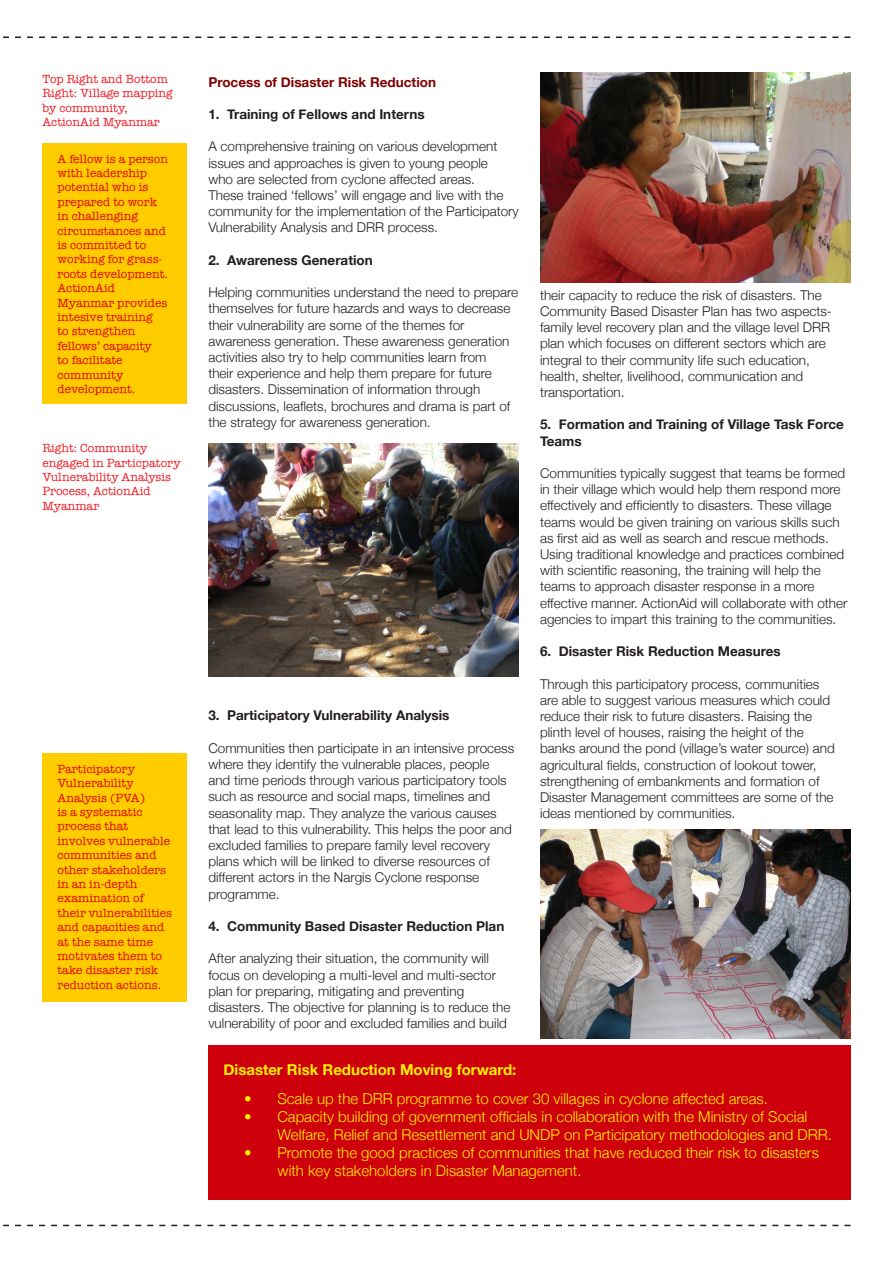
<style>
.page{position:relative;width:893px;height:1263px;background:#fff}
.page>*{position:absolute;margin:0;border:0;box-sizing:border-box;transform-origin:0 0}
.t1{font:300 15px "Helvetica Neue";color:#fff101}
.t2{font:700 15px "Helvetica Neue";color:#fff101}
.t3{font:300 13.5px/16.2px "Helvetica Neue";color:#231f20}
.t4{font:700 13.5px/16.2px "Helvetica Neue";color:#231f20}
.t5{font:700 13.5px "Helvetica Neue";color:#800000}
.t6{font:12px/14.4px "American Typewriter";color:#dd0806}
.t7{font:12px/14.4px "American Typewriter";color:#ee1c24}
</style>
<div class="page">
<svg style="left:3px;top:37px;width:847px;height:1px"></svg>
<svg style="left:3px;top:1225px;width:847px;height:1px"></svg>
<div style="left:43px;top:753px;width:144px;height:248px;background:#fc0"></div>
<div style="left:208px;top:1045px;width:642px;height:154px;background:#ce000c"></div>
<img style="left:540px;top:72px;width:310px;height:211px">
<img style="left:208px;top:444px;width:311px;height:232px">
<div style="left:43px;top:143px;width:144px;height:261px;background:#fc0"></div>
<img style="left:540px;top:829px;width:310px;height:210px">
<p class="t7" style="left:43px;top:72px;width:132px">Top Right and Bottom<br>Right: Village mapping by community,<br>ActionAid Myanmar</p>
<p class="t6" style="left:58px;top:151px;width:112px">A fellow is a person with leadership potential who is prepared to work in challenging circumstances and is committed to working for grass&shy;roots development.<br>ActionAid<br>Myanmar provides intesive training<br>to strengthen fellows’ capacity<br>to facilitate community development.</p>
<p class="t7" style="left:43px;top:441px;width:140px">Right: Community engaged in Particpatory<br>Vulnerability Analysis<br>Process, ActionAid<br>Myanmar</p>
<p class="t6" style="left:58px;top:762px;width:116px">Participatory<br>Vulnerability<br>Analysis (PVA)<br>is a systematic process that involves vulnerable communities and other stakeholders in an in-depth examination of their vulnerabilities and capacities and at the same time motivates them to take disaster risk reduction actions.</p>
<p class="t5" style="left:208px;top:73px;width:229px">Process of Disaster Risk Reduction</p>
<p class="t4" style="left:208px;top:106px;width:218px">1. Training of Fellows and Interns</p>
<p class="t3" style="left:208px;top:138px;width:312px">A comprehensive training on various development issues and approaches is given to young people<br>who are selected from cyclone affected areas.<br>These trained ‘fellows’ will engage and live with the community for the implementation of the Participatory Vulnerability Analysis and DRR process.</p>
<p class="t4" style="left:208px;top:252px;width:166px">2. Awareness Generation</p>
<p class="t3" style="left:208px;top:284px;width:311px">Helping communities understand the need to prepare themselves for future hazards and ways to decrease their vulnerability are some of the themes for awareness generation. These awareness generation activities also try to help communities learn from<br>their experience and help them prepare for future disasters. Dissemination of information through discussions, leaflets, brochures and drama is part of the strategy for awareness generation.</p>
<p class="t3" style="left:540px;top:287px;width:293px">their capacity to reduce the risk of disasters. The Community Based Disaster Plan has two aspects&shy;family level recovery plan and the village level DRR plan which focuses on different sectors which are integral to their community life such education, health, shelter, livelihood, communication and transportation.</p>
<p class="t4" style="left:540px;top:416px;width:305px">5. Formation and Training of Village Task Force<br>Teams</p>
<p class="t3" style="left:540px;top:465px;width:309px">Communities typically suggest that teams be formed in their village which would help them respond more effectively and efficiently to disasters. These village teams would be given training on various skills such as first aid as well as search and rescue methods.<br>Using traditional knowledge and practices combined with scientific reasoning, the training will help the teams to approach disaster response in a more effective manner. ActionAid will collaborate with other agencies to impart this training to the communities.</p>
<p class="t4" style="left:540px;top:643px;width:242px">6. Disaster Risk Reduction Measures</p>
<p class="t3" style="left:540px;top:675px;width:296px">Through this participatory process, communities are able to suggest various measures which could reduce their risk to future disasters. Raising the plinth level of houses, raising the height of the banks around the pond (village’s water source) and agricultural fields, construction of lookout tower, strengthening of embankments and formation of Disaster Management committees are some of the ideas mentioned by communities.</p>
<p class="t4" style="left:208px;top:707px;width:243px">3. Participatory Vulnerability Analysis</p>
<p class="t3" style="left:208px;top:739px;width:307px">Communities then participate in an intensive process where they identify the vulnerable places, people and time periods through various participatory tools such as resource and social maps, timelines and seasonality map. They analyze the various causes that lead to this vulnerability. This helps the poor and excluded families to prepare family level recovery plans which will be linked to diverse resources of different actors in the Nargis Cyclone response programme.</p>
<p class="t4" style="left:208px;top:918px;width:297px">4. Community Based Disaster Reduction Plan</p>
<p class="t3" style="left:208px;top:950px;width:304px">After analyzing their situation, the community will focus on developing a multi-level and multi-sector plan for preparing, mitigating and preventing disasters. The objective for planning is to reduce the vulnerability of poor and excluded families and build</p>
<p class="t2" style="left:223px;top:1060px;width:295px">Disaster Risk Reduction Moving forward:</p>
<p class="t1" style="left:244px;top:1089px;width:525px">• Scale up the DRR programme to cover 30 villages in cyclone affected areas.</p>
<p class="t1" style="left:244px;top:1107px;width:564px">• Capacity building of government officials in collaboration with the Ministry of Social</p>
<p class="t1" style="left:278px;top:1125px;width:556px">Welfare, Relief and Resettlement and UNDP on Participatory methodologies and DRR.</p>
<p class="t1" style="left:244px;top:1143px;width:576px">• Promote the good practices of communities that have reduced their risk to disasters</p>
<p class="t1" style="left:278px;top:1161px;width:305px">with key stakeholders in Disaster Management.</p>
</div>
